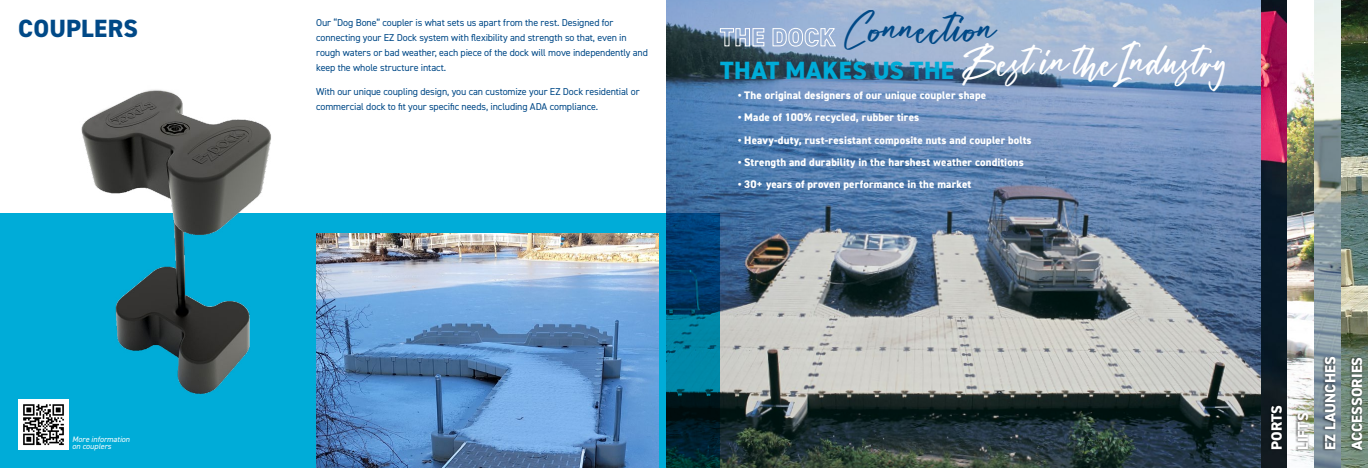
<style>
.page{position:relative;width:1368px;height:468px;background:#fff}
.page>*{position:absolute;margin:0;border:0;box-sizing:border-box;transform-origin:0 0}
.t1{font:49px "The Astise";letter-spacing:.01em;color:#fff}
.t2{font:49px "The Astise";letter-spacing:.015em;color:#004987}
.t3{font:800 25px "DIN2014";letter-spacing:.01em;color:#004987}
.t4{font:800 15px/26.7px "DIN2014";letter-spacing:.01em;color:#fff}
.t5{font:800 11px "DIN2014";letter-spacing:.01em;color:#fff}
.t6{font:10px/15px "DIN2014";letter-spacing:-.01em;color:#004987}
.t7{font:italic 8px/7.5px "DIN2014";color:#fff}
.s1{font-family:"DIN2014";font-weight:800;font-size:25px;color:#fff}
.s2{font-family:"DIN2014";font-weight:800;font-size:25px;color:#00acd8}
</style>
<div class="page">
<img style="left:1341px;top:0;width:27px;height:468px">
<img style="left:1314px;top:0;width:27px;height:468px">
<div style="left:1349px;top:355px;width:15px;height:98px;background:#000;opacity:.75"></div>
<img style="left:1287px;top:72px;width:27px;height:393px">
<img style="left:1260px;top:0;width:27px;height:468px">
<div style="left:1268px;top:404px;width:16px;height:47px;background:#0b1114"></div>
<div style="left:1295px;top:411px;width:15px;height:40px;background:#000;opacity:.75"></div>
<div style="left:1322px;top:355px;width:15px;height:96px;background:#000;opacity:.75"></div>
<img style="left:666px;top:0;width:594px;height:468px">
<svg style="left:0;top:214px;width:720px;height:254px;background:#0094bd"></svg>
<img style="left:72px;top:89px;width:218px;height:314px">
<img style="left:18px;top:399px;width:51px;height:51px">
<img style="left:316px;top:233px;width:343px;height:235px">
<h2 class="t3" style="left:18px;top:12px;width:121px">COUPLERS</h2>
<h1 class="t2" style="left:720px;top:-10px;width:277px"><span class="s1">THE DOCK</span> Connection</h1>
<p class="t6" style="left:316px;top:15px;width:333px">Our “Dog Bone” coupler is what sets us apart from the rest. Designed for connecting your EZ Dock system with flexibility and strength so that, even in rough waters or bad weather, each piece of the dock will move independently and keep the whole structure intact.</p>
<p class="t6" style="left:316px;top:84px;width:325px">With our unique coupling design, you can customize your EZ Dock residential or commercial dock to fit your specific needs, including ADA compliance.</p>
<p class="t5" style="left:738px;top:88px;width:250px">• The original designers of our unique coupler shape</p>
<p class="t5" style="left:738px;top:110px;width:183px">• Made of 100% recycled, rubber tires</p>
<p class="t5" style="left:738px;top:132px;width:295px">• Heavy-duty, rust-resistant composite nuts and coupler bolts</p>
<p class="t5" style="left:738px;top:155px;width:287px">• Strength and durability in the harshest weather conditions</p>
<p class="t5" style="left:738px;top:177px;width:235px">• 30+ years of proven performance in the market</p>
<h1 class="t1" style="left:720px;top:23px;width:508px"><span class="s2">THAT MAKES US THE</span> Best in theIndustry</h1>
<p class="t7" style="left:72px;top:435px;width:59px">More information on couplers</p>
<h3 class="t4" style="left:1263px;top:450px;width:95px;rotate:-90deg">PORTS<br>LIFTS<br>EZ LAUNCHES<br>ACCESSORIES</h3>
</div>
